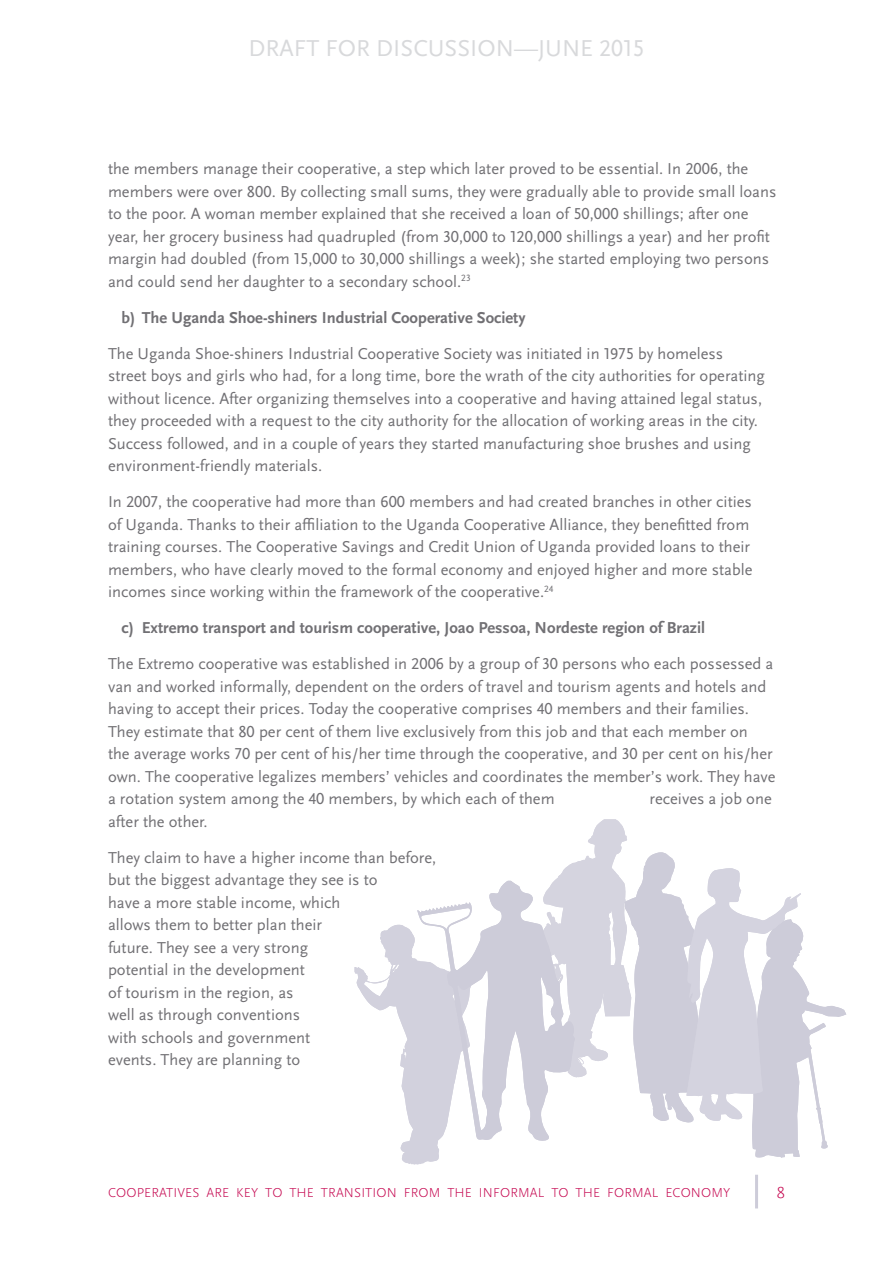
<style>
.page{position:relative;width:893px;height:1263px;background:#fff}
.page>*{position:absolute;margin:0;border:0;box-sizing:border-box;transform-origin:0 0}
.t1{font:24px "Scala Sans Pro";color:#d8d9db}
.body_text{font:16.5px/22.5px "Scala Sans Pro";color:#717074}
.t2{font:700 16.5px "Scala Sans Pro";color:#717074}
.t3{font:300 16.5px "Scala Sans Pro";color:#c50750}
.t4{font:300 13.5px "Scala Sans Pro";letter-spacing:.01em;color:#c50750}
</style>
<div class="page">
<hr style="left:755px;top:1175px;width:3px;height:33px;background:#cdccd9">
<svg style="left:355px;top:819px;width:491px;height:345px"></svg>
<h1 class="t1" style="left:249px;top:34px;width:397px">DRAFT FOR DISCUSSION—JUNE 2015</h1>
<p class="body_text" style="left:108px;top:157px;width:670px">the members manage their cooperative, a step which later proved to be essential. In 2006, the members were over 800. By collecting small sums, they were gradually able to provide small loans to the poor. A woman member explained that she received a loan of 50,000 shillings; after one year, her grocery business had quadrupled (from 30,000 to 120,000 shillings a year) and her profit margin had doubled (from 15,000 to 30,000 shillings a week); she started employing two persons and could send her daughter to a secondary school.<sup>23</sup></p>
<p class="t2" style="left:122px;top:308px;width:406px">b) The Uganda Shoe-shiners Industrial Cooperative Society</p>
<p class="body_text" style="left:108px;top:342px;width:658px">The Uganda Shoe-shiners Industrial Cooperative Society was initiated in 1975 by homeless street boys and girls who had, for a long time, bore the wrath of the city authorities for operating without licence. After organizing themselves into a cooperative and having attained legal status, they proceeded with a request to the city authority for the allocation of working areas in the city.<br>Success followed, and in a couple of years they started manufacturing shoe brushes and using environment-friendly materials.</p>
<p class="body_text" style="left:108px;top:490px;width:646px">In 2007, the cooperative had more than 600 members and had created branches in other cities of Uganda. Thanks to their affiliation to the Uganda Cooperative Alliance, they benefitted from training courses. The Cooperative Savings and Credit Union of Uganda provided loans to their members, who have clearly moved to the formal economy and enjoyed higher and more stable incomes since working within the framework of the cooperative.<sup>24</sup></p>
<p class="t2" style="left:122px;top:618px;width:585px">c) Extremo transport and tourism cooperative, Joao Pessoa, Nordeste region of Brazil</p>
<p class="body_text" style="left:108px;top:652px;width:669px">The Extremo cooperative was established in 2006 by a group of 30 persons who each possessed a van and worked informally, dependent on the orders of travel and tourism agents and hotels and having to accept their prices. Today the cooperative comprises 40 members and their families.<br>They estimate that 80 per cent of them live exclusively from this job and that each member on<br>the average works 70 per cent of his/her time through the cooperative, and 30 per cent on his/her own. The cooperative legalizes members’ vehicles and coordinates the member’s work. They have a rotation system among the 40 members, by which each of them</p>
<p class="body_text" style="left:650px;top:787px;width:124px">receives a job one</p>
<p class="body_text" style="left:108px;top:810px;width:101px">after the other.</p>
<p class="body_text" style="left:108px;top:846px;width:330px">They claim to have a higher income than before, but the biggest advantage they see is to<br>have a more stable income, which<br>allows them to better plan their<br>future. They see a very strong<br>potential in the development<br>of tourism in the region, as<br>well as through conventions<br>with schools and government<br>events. They are planning to</p>
<p class="t4" style="left:108px;top:1184px;width:624px">COOPERATIVES ARE KEY TO THE TRANSITION FROM THE INFORMAL TO THE FORMAL ECONOMY</p>
<p class="t3" style="left:777px;top:1183px;width:10px">8</p>
</div>
